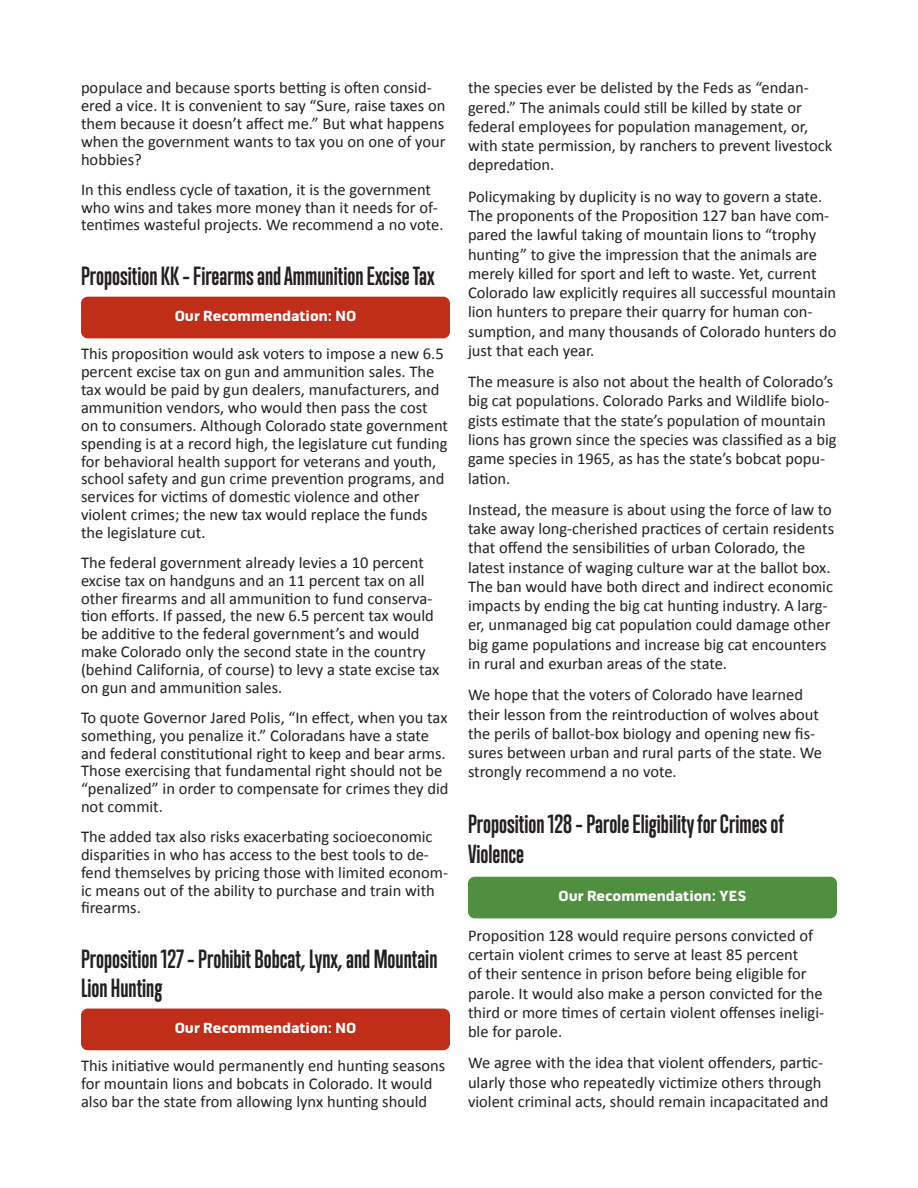
<style>
.page{position:relative;width:918px;height:1188px;background:#fff}
.page>*{position:absolute;margin:0;border:0;box-sizing:border-box;transform-origin:0 0}
.Ballot_Item{font:700 24px/28.8px "Trump Gothic Pro";color:#231f20}
.t1{font:16.5px/19.2px "Calibri";color:#231f20}
.NO{font:900 15px "Pill Gothic 600 mg";color:#fff}
.YES{font:900 15px "Pill Gothic 600 mg";color:#fff}
</style>
<div class="page">
<div style="left:81px;top:297px;width:369px;height:41px;background:#c02d19;border-radius:7px"></div>
<div style="left:81px;top:1009px;width:369px;height:41px;background:#c02d19;border-radius:7px"></div>
<div style="left:468px;top:877px;width:369px;height:41px;background:#518f40;border-radius:7px"></div>
<p class="t1" style="left:81px;top:79px;width:366px;line-height:17.9px">populace and because sports betting is often consid&shy;ered a vice. It is convenient to say “Sure, raise taxes on them because it doesn’t affect me.” But what happens when the government wants to tax you on one of your hobbies?</p>
<p class="t1" style="left:81px;top:180px;width:364px;line-height:17.9px">In this endless cycle of taxation, it is the government who wins and takes more money than it needs for of&shy;tentimes wasteful projects. We recommend a no vote.</p>
<p class="Ballot_Item" style="left:81px;top:261px;width:355px">Proposition KK – Firearms and Ammunition Excise Tax</p>
<p class="NO" style="left:175px;top:307px;width:183px">Our Recommendation: NO</p>
<p class="t1" style="left:81px;top:345px;width:369px;line-height:17.9px">This proposition would ask voters to impose a new 6.5 percent excise tax on gun and ammunition sales. The tax would be paid by gun dealers, manufacturers, and ammunition vendors, who would then pass the cost on to consumers. Although Colorado state government spending is at a record high, the legislature cut funding for behavioral health support for veterans and youth, school safety and gun crime prevention programs, and services for victims of domestic violence and other violent crimes; the new tax would replace the funds the legislature cut.</p>
<p class="t1" style="left:81px;top:553px;width:360px;line-height:17.9px">The federal government already levies a 10 percent excise tax on handguns and an 11 percent tax on all other firearms and all ammunition to fund conserva&shy;tion efforts. If passed, the new 6.5 percent tax would be additive to the federal government’s and would make Colorado only the second state in the country (behind California, of course) to levy a state excise tax on gun and ammunition sales.</p>
<p class="t1" style="left:81px;top:708px;width:369px;line-height:17.9px">To quote Governor Jared Polis, “In effect, when you tax something, you penalize it.” Coloradans have a state and federal constitutional right to keep and bear arms.<br>Those exercising that fundamental right should not be “penalized” in order to compensate for crimes they did not commit.</p>
<p class="t1" style="left:81px;top:827px;width:369px;line-height:17.9px">The added tax also risks exacerbating socioeconomic disparities in who has access to the best tools to de&shy;fend themselves by pricing those with limited econom&shy;ic means out of the ability to purchase and train with firearms.</p>
<p class="Ballot_Item" style="left:81px;top:944px;width:358px">Proposition 127 – Prohibit Bobcat, Lynx, and Mountain<br>Lion Hunting</p>
<p class="NO" style="left:175px;top:1019px;width:183px">Our Recommendation: NO</p>
<p class="t1" style="left:81px;top:1056px;width:366px;line-height:17.9px">This initiative would permanently end hunting seasons for mountain lions and bobcats in Colorado. It would also bar the state from allowing lynx hunting should</p>
<p class="t1" style="left:468px;top:78px;width:366px">the species ever be delisted by the Feds as “endan&shy;gered.” The animals could still be killed by state or federal employees for population management, or, with state permission, by ranchers to prevent livestock depredation.</p>
<p class="t1" style="left:468px;top:186px;width:370px">Policymaking by duplicity is no way to govern a state.<br>The proponents of the Proposition 127 ban have com&shy;pared the lawful taking of mountain lions to “trophy hunting” to give the impression that the animals are merely killed for sport and left to waste. Yet, current Colorado law explicitly requires all successful mountain lion hunters to prepare their quarry for human con&shy;sumption, and many thousands of Colorado hunters do just that each year.</p>
<p class="t1" style="left:468px;top:372px;width:370px">The measure is also not about the health of Colorado’s big cat populations. Colorado Parks and Wildlife biolo&shy;gists estimate that the state’s population of mountain lions has grown since the species was classified as a big game species in 1965, as has the state’s bobcat popu&shy;lation.</p>
<p class="t1" style="left:468px;top:499px;width:368px">Instead, the measure is about using the force of law to take away long-cherished practices of certain residents that offend the sensibilities of urban Colorado, the latest instance of waging culture war at the ballot box.<br>The ban would have both direct and indirect economic impacts by ending the big cat hunting industry. A larg&shy;er, unmanaged big cat population could damage other big game populations and increase big cat encounters in rural and exurban areas of the state.</p>
<p class="t1" style="left:468px;top:685px;width:356px">We hope that the voters of Colorado have learned their lesson from the reintroduction of wolves about the perils of ballot-box biology and opening new fis&shy;sures between urban and rural parts of the state. We strongly recommend a no vote.</p>
<p class="Ballot_Item" style="left:468px;top:809px;width:318px;line-height:30.3px">Proposition 128 – Parole Eligibility for Crimes of<br>Violence</p>
<p class="YES" style="left:558px;top:887px;width:190px">Our Recommendation: YES</p>
<p class="t1" style="left:468px;top:925px;width:358px">Proposition 128 would require persons convicted of certain violent crimes to serve at least 85 percent<br>of their sentence in prison before being eligible for parole. It would also make a person convicted for the third or more times of certain violent offenses ineligi&shy;ble for parole.</p>
<p class="t1" style="left:468px;top:1053px;width:362px">We agree with the idea that violent offenders, partic&shy;ularly those who repeatedly victimize others through violent criminal acts, should remain incapacitated and</p>
</div>
